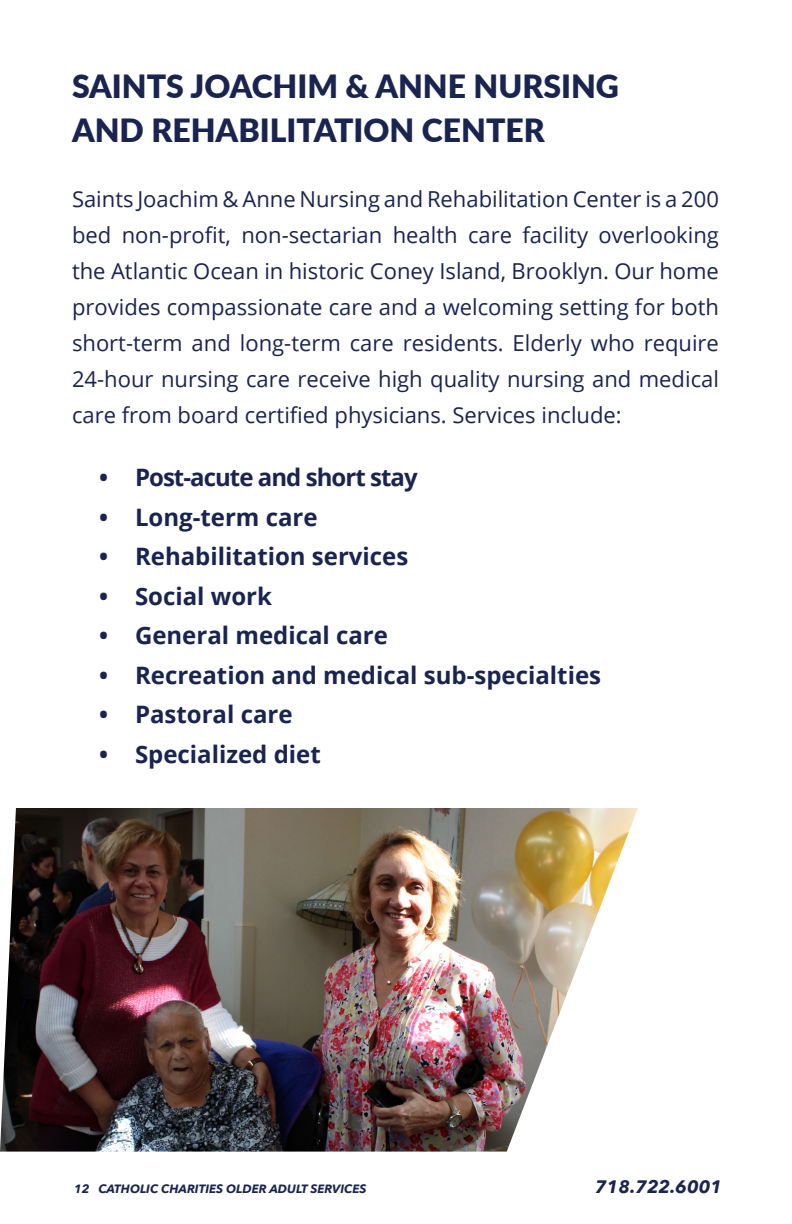
<style>
.page{position:relative;width:792px;height:1224px;background:#fff}
.page>*{position:absolute;margin:0;border:0;box-sizing:border-box;transform-origin:0 0}
.t1{font:900 32px "Lato";color:#192451}
.t2{font:700 24px "Open Sans";color:#192451}
.t3{font:700 24px "Open Sans";letter-spacing:-.04em;color:#192451}
.t4{font:22px/36px "Open Sans";color:#192451;text-align:justify}
.t5{font:italic 700 18px "Avenir Next";color:#192451}
.t6{font:italic 700 12px "Avenir Next";color:#192451}
</style>
<div class="page">
<img style="left:0;top:808px;width:638px;height:344px">
<p class="t1" style="left:72px;top:62px;width:549px">SAINTS JOACHIM &amp; ANNE NURSING</p>
<p class="t1" style="left:72px;top:106px;width:474px">AND REHABILITATION CENTER</p>
<p class="t4" style="left:72px;top:180px;width:649px">Saints Joachim &amp; Anne Nursing and Rehabilitation Center is a 200 bed non-profit, non-sectarian health care facility overlooking the Atlantic Ocean in historic Coney Island, Brooklyn. Our home provides compassionate care and a welcoming setting for both short-term and long-term care residents. Elderly who require 24-hour nursing care receive high quality nursing and medical care from board certified physicians. Services include:</p>
<p class="t3" style="left:99px;top:460px;width:320px">• Post-acute and short stay</p>
<p class="t2" style="left:99px;top:500px;width:220px">• Long-term care</p>
<p class="t2" style="left:99px;top:539px;width:311px">• Rehabilitation services</p>
<p class="t2" style="left:99px;top:579px;width:174px">• Social work</p>
<p class="t2" style="left:99px;top:618px;width:291px">• General medical care</p>
<p class="t2" style="left:99px;top:658px;width:504px">• Recreation and medical sub-specialties</p>
<p class="t2" style="left:99px;top:698px;width:195px">• Pastoral care</p>
<p class="t2" style="left:99px;top:737px;width:223px">• Specialized diet</p>
<p class="t6" style="left:74px;top:1178px;width:294px">12 CATHOLIC CHARITIES OLDER ADULT SERVICES</p>
<p class="t5" style="left:595px;top:1171px;width:128px">718.722.6001</p>
</div>
